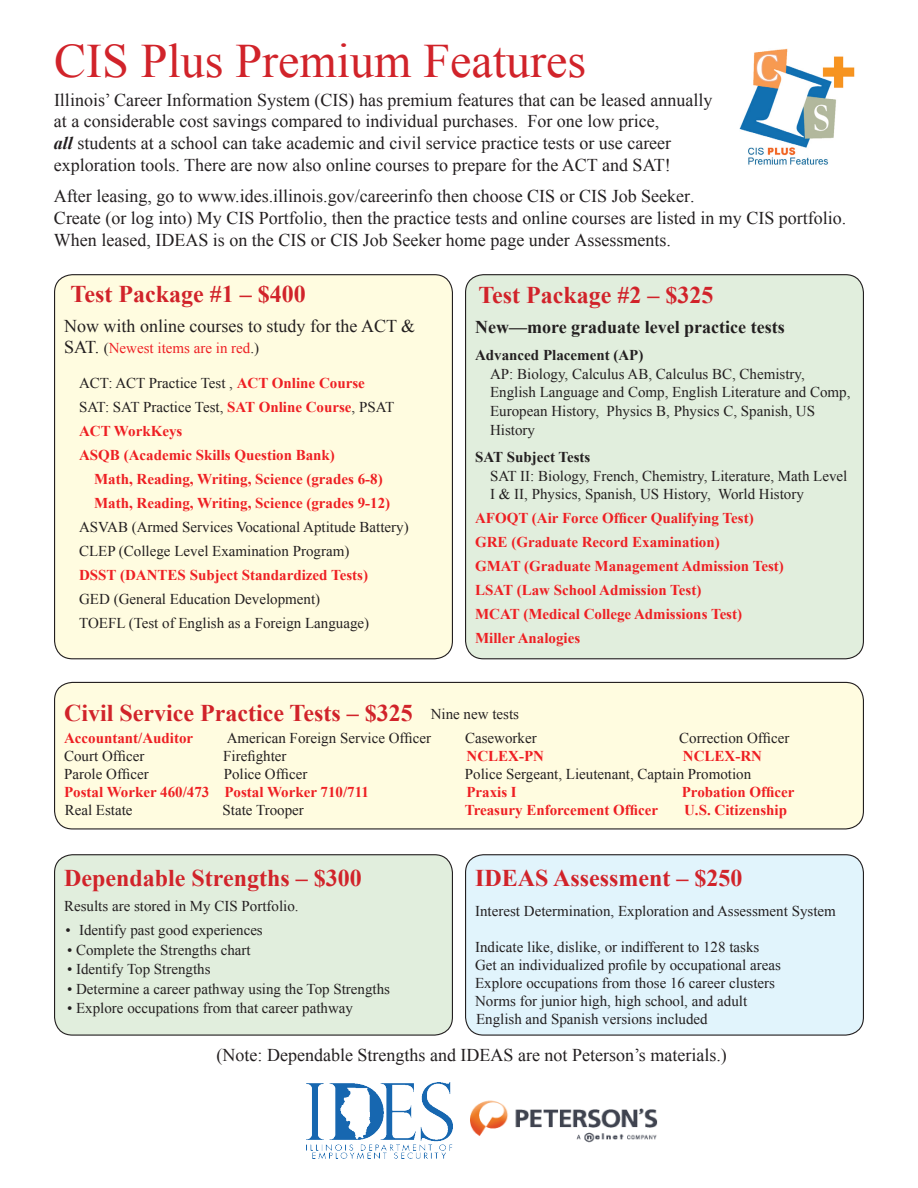
<style>
.page{position:relative;width:918px;height:1188px;background:#fff}
.page>*{position:absolute;margin:0;border:0;box-sizing:border-box;transform-origin:0 0}
.t1{font:48px "Times New Roman";color:#d1232a}
.t2{font:700 24px "Times New Roman";color:#d1232a}
.t3{font:18px/21.6px "Times New Roman";color:#231f20}
.t4{font:700 18px "Times New Roman";color:#231f20}
.t5{font:15px/18.8px "Times New Roman";color:#231f20}
.t6{font:700 15px/24px "Times New Roman";color:#ee1f23}
.t7{font:700 15px "Times New Roman";color:#231f20}
.t8{font:15px "Times New Roman";color:#ee1f23}
.s1{font-weight:700;font-style:italic}
.s2{font-size:18px;color:#231f20}
.s3{color:#231f20}
.s4{font-weight:400;color:#231f20}
.s5{font-weight:400;font-size:15px;color:#231f20}
</style>
<div class="page">
<img style="left:740px;top:49px;width:115px;height:116px">
<div style="left:55px;top:275px;width:397px;height:384px;background:#fffce0;border-radius:18px"></div>
<div style="left:466px;top:275px;width:397px;height:384px;background:#e1eedd;border-radius:18px"></div>
<div style="left:55px;top:855px;width:397px;height:180px;background:#e1eedd;border-radius:18px"></div>
<div style="left:54px;top:854px;width:399px;height:182px;border:1px solid #231f20;border-radius:18px"></div>
<div style="left:466px;top:855px;width:397px;height:180px;background:#e1f4fc;border-radius:18px"></div>
<div style="left:465px;top:854px;width:399px;height:182px;border:1px solid #231f20;border-radius:18px"></div>
<div style="left:55px;top:682px;width:808px;height:147px;background:#fffce0;border-radius:18px"></div>
<div style="left:54px;top:682px;width:810px;height:148px;border:1px solid #231f20;border-radius:18px"></div>
<img style="left:307px;top:1082px;width:145px;height:76px">
<img style="left:471px;top:1100px;width:187px;height:43px">
<h1 class="t1" style="left:54px;top:29px;width:534px">CIS Plus Premium Features</h1>
<p class="t3" style="left:54px;top:89px;width:660px">Illinois’ Career Information System (CIS) has premium features that can be leased annually at a considerable cost savings compared to individual purchases. For one low price,<br><span class="s1">all</span> students at a school can take academic and civil service practice tests or use career exploration tools. There are now also online courses to prepare for the ACT and SAT!</p>
<p class="t3" style="left:54px;top:185px;width:794px">After leasing, go to www.ides.illinois.gov/careerinfo then choose CIS or CIS Job Seeker.<br>Create (or log into) My CIS Portfolio, then the practice tests and online courses are listed in my CIS portfolio.<br>When leased, IDEAS is on the CIS or CIS Job Seeker home page under Assessments.</p>
<h2 class="t2" style="left:71px;top:278px;width:237px">Test Package #1 – $400</h2>
<p class="t3" style="left:64px;top:315px;width:353px">Now with online courses to study for the ACT &amp;</p>
<p class="t8" style="left:64px;top:338px;width:197px"><span class="s2">SAT.</span> <span class="s3">(</span>Newest items are in red<span class="s3">.)</span></p>
<p class="t6" style="left:79px;top:371px;width:317px"><span class="s4">ACT: ACT Practice Test ,</span> ACT Online Course <span class="s4">SAT: SAT Practice Test,</span> SAT Online Course<span class="s4">, PSAT </span>ACT WorkKeys<br>ASQB (Academic Skills Question Bank)</p>
<p class="t6" style="left:94px;top:467px;width:298px">Math, Reading, Writing, Science (grades 6-8)<br>Math, Reading, Writing, Science (grades 9-12)</p>
<p class="t5" style="left:79px;top:515px;width:331px;line-height:24px">ASVAB (Armed Services Vocational Aptitude Battery)<br>CLEP (College Level Examination Program)</p>
<p class="t6" style="left:79px;top:563px;width:290px">DSST (DANTES Subject Standardized Tests)</p>
<p class="t5" style="left:79px;top:587px;width:292px;line-height:24px">GED (General Education Development)<br>TOEFL (Test of English as a Foreign Language)</p>
<h2 class="t2" style="left:478px;top:279px;width:237px">Test Package #2 – $325</h2>
<p class="t4" style="left:475px;top:314px;width:311px">New—more graduate level practice tests</p>
<p class="t7" style="left:475px;top:344px;width:170px">Advanced Placement (AP)</p>
<p class="t5" style="left:490px;top:364px;width:362px">AP: Biology, Calculus AB, Calculus BC, Chemistry, English Language and Comp, English Literature and Comp, European History, Physics B, Physics C, Spanish, US History</p>
<p class="t7" style="left:475px;top:446px;width:117px">SAT Subject Tests</p>
<p class="t5" style="left:490px;top:466px;width:359px">SAT II: Biology, French, Chemistry, Literature, Math Level<br>I &amp; II, Physics, Spanish, US History, World History</p>
<p class="t6" style="left:475px;top:506px;width:310px">AFOQT (Air Force Officer Qualifying Test)<br>GRE (Graduate Record Examination)<br>GMAT (Graduate Management Admission Test)<br>LSAT (Law School Admission Test)<br>MCAT (Medical College Admissions Test)<br>Miller Analogies</p>
<h2 class="t2" style="left:64px;top:696px;width:456px">Civil Service Practice Tests – $325 <span class="s5">Nine new tests</span></h2>
<p class="t6" style="left:64px;top:726px;width:131px">Accountant/Auditor</p>
<p class="t5" style="left:227px;top:729px;width:206px">American Foreign Service Officer</p>
<p class="t5" style="left:465px;top:729px;width:73px">Caseworker</p>
<p class="t5" style="left:679px;top:729px;width:112px">Correction Officer</p>
<p class="t5" style="left:64px;top:747px;width:82px">Court Officer</p>
<p class="t5" style="left:223px;top:747px;width:65px">Firefighter</p>
<p class="t6" style="left:467px;top:744px;width:79px">NCLEX-PN</p>
<p class="t6" style="left:683px;top:744px;width:81px">NCLEX-RN</p>
<p class="t5" style="left:64px;top:765px;width:86px">Parole Officer</p>
<p class="t5" style="left:224px;top:765px;width:85px">Police Officer</p>
<p class="t5" style="left:465px;top:765px;width:288px">Police Sergeant, Lieutenant, Captain Promotion</p>
<p class="t6" style="left:64px;top:780px;width:306px">Postal Worker 460/473 Postal Worker 710/711</p>
<p class="t6" style="left:466px;top:780px;width:52px">Praxis I</p>
<p class="t6" style="left:682px;top:780px;width:114px">Probation Officer</p>
<p class="t5" style="left:65px;top:801px;width:69px">Real Estate</p>
<p class="t5" style="left:223px;top:801px;width:83px">State Trooper</p>
<p class="t6" style="left:465px;top:798px;width:195px">Treasury Enforcement Officer</p>
<p class="t6" style="left:684px;top:798px;width:104px">U.S. Citizenship</p>
<h2 class="t2" style="left:64px;top:861px;width:299px">Dependable Strengths – $300</h2>
<p class="t5" style="left:79px;top:894px;width:221px;line-height:24px;text-indent:-15px">Results are stored in My CIS Portfolio.<br>Identify past good experiences</p>
<p class="t5" style="left:67px;top:940px;width:185px">• Complete the Strengths chart</p>
<p class="t5" style="left:67px;top:960px;width:145px">• Identify Top Strengths</p>
<p class="t5" style="left:67px;top:979px;width:324px">• Determine a career pathway using the Top Strengths</p>
<p class="t5" style="left:67px;top:999px;width:288px">• Explore occupations from that career pathway</p>
<p class="t5" style="left:66px;top:921px;width:7px">•</p>
<h2 class="t2" style="left:475px;top:861px;width:269px">IDEAS Assessment – $250</h2>
<p class="t5" style="left:475px;top:901px;width:362px">Interest Determination, Exploration and Assessment System</p>
<p class="t5" style="left:475px;top:937px;width:307px;line-height:18px">Indicate like, dislike, or indifferent to 128 tasks Get an individualized profile by occupational areas Explore occupations from those 16 career clusters Norms for junior high, high school, and adult English and Spanish versions included</p>
<p class="t3" style="left:217px;top:1044px;width:512px">(Note: Dependable Strengths and IDEAS are not Peterson’s materials.)</p>
</div>
